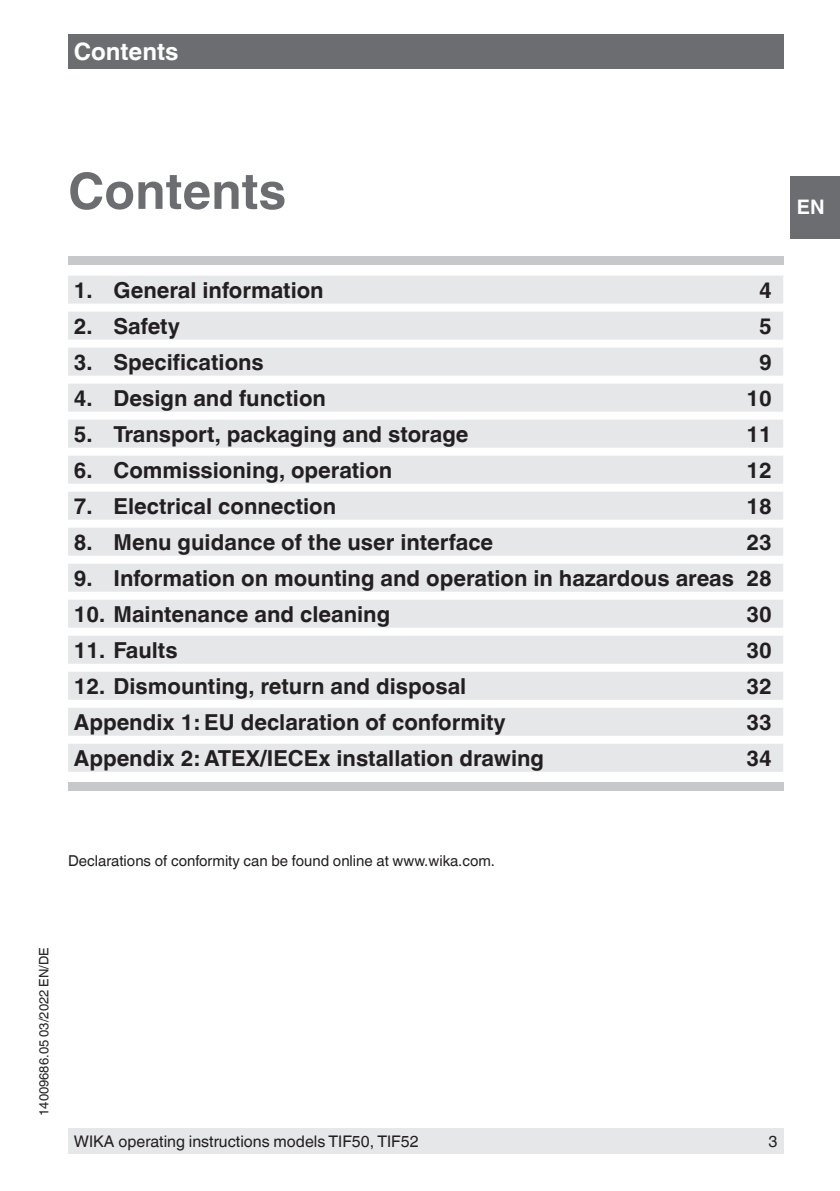
<style>
.page{position:relative;width:840px;height:1191px;background:#fff}
.page>*{position:absolute;margin:0;border:0;box-sizing:border-box;transform-origin:0 0}
.t1{font:700 50px "Helvetica World";color:#6c6d70}
.t2{font:700 24px "Helvetica World";color:#fff}
.t3{font:700 22px "Helvetica World";color:#231f20}
.t4{font:700 20px "Helvetica World";color:#fff}
.t5{font:16px "Helvetica World";color:#231f20}
.t6{font:15px "Helvetica World";color:#231f20}
.t7{font:13px "Helvetica World";color:#231f20}
</style>
<div class="page">
<div style="left:68px;top:1128px;width:714px;height:26px;background:#e6e7e9"></div>
<div style="left:68px;top:34px;width:714px;height:34px;background:#6c6d70"></div>
<div style="left:790px;top:176px;width:49px;height:62px;background:#6c6d70"></div>
<div style="left:68px;top:276px;width:714px;height:28px;background:#e6e7e9"></div>
<div style="left:68px;top:312px;width:714px;height:28px;background:#e6e7e9"></div>
<div style="left:68px;top:348px;width:714px;height:28px;background:#e6e7e9"></div>
<div style="left:68px;top:384px;width:714px;height:28px;background:#e6e7e9"></div>
<div style="left:68px;top:420px;width:714px;height:28px;background:#e6e7e9"></div>
<div style="left:68px;top:456px;width:714px;height:28px;background:#e6e7e9"></div>
<div style="left:68px;top:492px;width:714px;height:28px;background:#e6e7e9"></div>
<div style="left:68px;top:528px;width:714px;height:28px;background:#e6e7e9"></div>
<div style="left:68px;top:564px;width:714px;height:28px;background:#e6e7e9"></div>
<div style="left:68px;top:600px;width:714px;height:28px;background:#e6e7e9"></div>
<div style="left:68px;top:636px;width:714px;height:28px;background:#e6e7e9"></div>
<div style="left:68px;top:672px;width:714px;height:28px;background:#e6e7e9"></div>
<div style="left:68px;top:708px;width:714px;height:28px;background:#e6e7e9"></div>
<div style="left:68px;top:744px;width:714px;height:28px;background:#e6e7e9"></div>
<div style="left:68px;top:256px;width:714px;height:9px;background:#c7c8ca"></div>
<div style="left:68px;top:782px;width:714px;height:9px;background:#c7c8ca"></div>
<p class="t2" style="left:74px;top:37px;width:106px">Contents</p>
<h1 class="t1" style="left:68px;top:162px;width:219px">Contents</h1>
<p class="t3" style="left:74px;top:277px;width:251px">1. General information</p>
<p class="t3" style="left:758px;top:277px;width:14px">4</p>
<p class="t3" style="left:74px;top:313px;width:108px">2. Safety</p>
<p class="t3" style="left:758px;top:313px;width:14px">5</p>
<p class="t3" style="left:74px;top:349px;width:191px">3. Specifications</p>
<p class="t3" style="left:758px;top:349px;width:14px">9</p>
<p class="t3" style="left:74px;top:385px;width:253px">4. Design and function</p>
<p class="t3" style="left:746px;top:385px;width:27px">10</p>
<p class="t3" style="left:74px;top:421px;width:396px">5. Transport, packaging and storage</p>
<p class="t3" style="left:746px;top:421px;width:27px">11</p>
<p class="t3" style="left:74px;top:457px;width:320px">6. Commissioning, operation</p>
<p class="t3" style="left:746px;top:457px;width:27px">12</p>
<p class="t3" style="left:74px;top:493px;width:264px">7. Electrical connection</p>
<p class="t3" style="left:746px;top:493px;width:27px">18</p>
<p class="t3" style="left:74px;top:529px;width:421px">8. Menu guidance of the user interface</p>
<p class="t3" style="left:746px;top:529px;width:27px">23</p>
<p class="t3" style="left:74px;top:565px;width:699px">9. Information on mounting and operation in hazardous areas 28</p>
<p class="t3" style="left:74px;top:601px;width:318px">10. Maintenance and cleaning</p>
<p class="t3" style="left:746px;top:601px;width:27px">30</p>
<p class="t3" style="left:74px;top:637px;width:105px">11. Faults</p>
<p class="t3" style="left:746px;top:637px;width:27px">30</p>
<p class="t3" style="left:74px;top:673px;width:394px">12. Dismounting, return and disposal</p>
<p class="t3" style="left:746px;top:673px;width:27px">32</p>
<p class="t3" style="left:74px;top:709px;width:433px">Appendix 1: EU declaration of conformity</p>
<p class="t3" style="left:746px;top:709px;width:27px">33</p>
<p class="t3" style="left:74px;top:745px;width:471px">Appendix 2: ATEX/IECEx installation drawing</p>
<p class="t3" style="left:746px;top:745px;width:27px">34</p>
<p class="t4" style="left:796px;top:196px;width:29px">EN</p>
<p class="t6" style="left:68px;top:851px;width:428px">Declarations of conformity can be found online at www.wika.com.</p>
<p class="t7" style="left:37px;top:1115px;width:170px;rotate:-90deg">14009686.05 03/2022 EN/DE</p>
<p class="t5" style="left:74px;top:1132px;width:346px">WIKA operating instructions models TIF50, TIF52</p>
<p class="t5" style="left:768px;top:1132px;width:10px">3</p>
</div>
